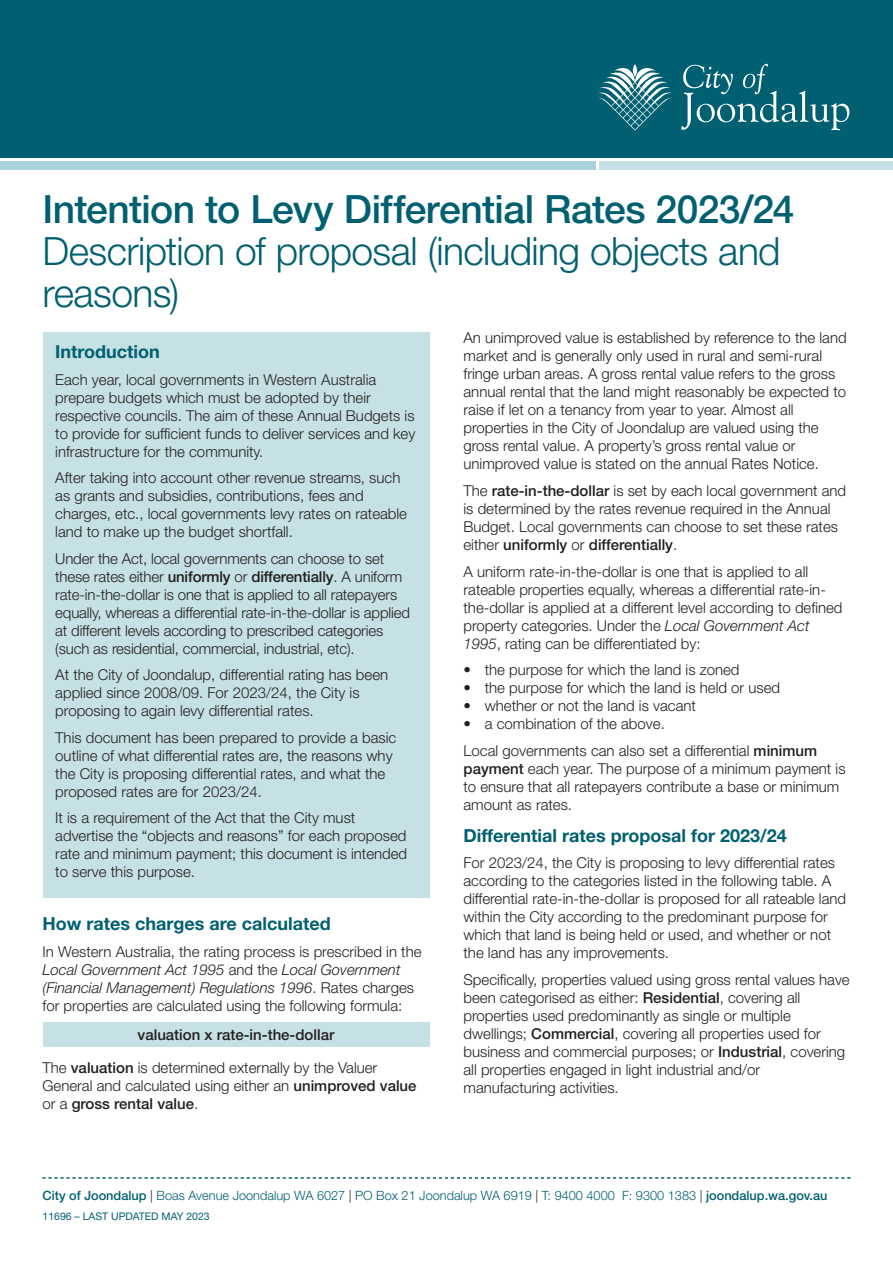
<style>
.page{position:relative;width:893px;height:1263px;background:#fff}
.page>*{position:absolute;margin:0;border:0;box-sizing:border-box;transform-origin:0 0}
.MAIN_HEAD__Bottom_Li{font:300 39px/42px "Helvetica Neue LT Std";letter-spacing:-.015em;color:#006071}
.MAIN_HEAD__Top_Line{font:500 39px "Helvetica Neue LT Std";letter-spacing:-.015em;color:#006071}
.TEXT__Sub_Heading_A{font:700 18px "Helvetica Neue LT Std";color:#006071}
.TEXT__Body{font:300 15px/18px "Helvetica Neue LT Std";color:#231f20}
.TEXT__Body-2{font:500 15px "Helvetica Neue LT Std";color:#231f20}
.t1{font:300 12.75px "Helvetica Neue LT Std";color:#006071}
.t2{font:10.5px "Helvetica Neue LT Std";color:#006071}
.s1{font-weight:500}
.s2{font-style:italic}
.s3{color:#231f20}
</style>
<div class="page">
<div style="left:0;top:0;width:893px;height:157px;background:#006071"></div>
<svg style="left:598px;top:64px;width:251px;height:67px"></svg>
<div style="left:0;top:162px;width:595px;height:8px;background:#abd3de"></div>
<div style="left:600px;top:162px;width:293px;height:8px;background:#c6e1e5"></div>
<svg style="left:43px;top:1177px;width:807px;height:1px"></svg>
<div style="left:43px;top:333px;width:386px;height:565px;background:#c6e1e5"></div>
<div style="left:43px;top:1022px;width:386px;height:25px;background:#c6e1e5"></div>
<p class="MAIN_HEAD__Top_Line" style="left:43px;top:186px;width:754px">Intention to Levy Differential Rates 2023/24</p>
<p class="MAIN_HEAD__Bottom_Li" style="left:43px;top:230px;width:740px">Description of proposal (including objects and reasons)</p>
<p class="TEXT__Sub_Heading_A" style="left:55px;top:341px;width:106px">Introduction</p>
<p class="TEXT__Body" style="left:55px;top:370px;width:362px">Each year, local governments in Western Australia prepare budgets which must be adopted by their respective councils. The aim of these Annual Budgets is to provide for sufficient funds to deliver services and key infrastructure for the community.</p>
<p class="TEXT__Body" style="left:55px;top:469px;width:353px">After taking into account other revenue streams, such as grants and subsidies, contributions, fees and charges, etc., local governments levy rates on rateable land to make up the budget shortfall.</p>
<p class="TEXT__Body" style="left:55px;top:549px;width:356px">Under the Act, local governments can choose to set these rates either <span class="s1">uniformly</span> or <span class="s1">differentially</span>. A uniform rate-in-the-dollar is one that is applied to all ratepayers equally, whereas a differential rate-in-the-dollar is applied at different levels according to prescribed categories (such as residential, commercial, industrial, etc).</p>
<p class="TEXT__Body" style="left:55px;top:666px;width:334px">At the City of Joondalup, differential rating has been applied since 2008/09. For 2023/24, the City is proposing to again levy differential rates.</p>
<p class="TEXT__Body" style="left:55px;top:728px;width:342px">This document has been prepared to provide a basic outline of what differential rates are, the reasons why the City is proposing differential rates, and what the proposed rates are for 2023/24.</p>
<p class="TEXT__Body" style="left:55px;top:809px;width:353px">It is a requirement of the Act that the City must advertise the “objects and reasons” for each proposed rate and minimum payment; this document is intended to serve this purpose.</p>
<p class="TEXT__Sub_Heading_A" style="left:43px;top:913px;width:290px">How rates charges are calculated</p>
<p class="TEXT__Body" style="left:43px;top:942px;width:380px">In Western Australia, the rating process is prescribed in the <span class="s2">Local Government Act 1995</span> and the <span class="s2">Local Government (Financial Management) Regulations 1996</span>. Rates charges for properties are calculated using the following formula:</p>
<p class="TEXT__Body-2" style="left:138px;top:1025px;width:198px">valuation x rate-in-the-dollar</p>
<p class="TEXT__Body" style="left:43px;top:1058px;width:376px">The <span class="s1">valuation</span> is determined externally by the Valuer<br>General and calculated using either an <span class="s1">unimproved value </span>or a <span class="s1">gross rental value</span>.</p>
<p class="TEXT__Body" style="left:463px;top:329px;width:385px">An unimproved value is established by reference to the land market and is generally only used in rural and semi-rural fringe urban areas. A gross rental value refers to the gross annual rental that the land might reasonably be expected to raise if let on a tenancy from year to year. Almost all properties in the City of Joondalup are valued using the gross rental value. A property’s gross rental value or unimproved value is stated on the annual Rates Notice.</p>
<p class="TEXT__Body" style="left:463px;top:481px;width:384px">The <span class="s1">rate-in-the-dollar</span> is set by each local government and is determined by the rates revenue required in the Annual Budget. Local governments can choose to set these rates either <span class="s1">uniformly</span> or <span class="s1">differentially</span>.</p>
<p class="TEXT__Body" style="left:463px;top:562px;width:381px">A uniform rate-in-the-dollar is one that is applied to all rateable properties equally, whereas a differential rate-in&shy;the-dollar is applied at a different level according to defined property categories. Under the <span class="s2">Local Government Act 1995</span>, rating can be differentiated by:</p>
<p class="TEXT__Body" style="left:463px;top:660px;width:278px">• the purpose for which the land is zoned</p>
<p class="TEXT__Body" style="left:463px;top:678px;width:318px">• the purpose for which the land is held or used</p>
<p class="TEXT__Body" style="left:463px;top:696px;width:234px">• whether or not the land is vacant</p>
<p class="TEXT__Body" style="left:463px;top:714px;width:203px">• a combination of the above.</p>
<p class="TEXT__Body" style="left:463px;top:741px;width:384px">Local governments can also set a differential <span class="s1">minimum payment</span> each year. The purpose of a minimum payment is to ensure that all ratepayers contribute a base or minimum amount as rates.</p>
<p class="TEXT__Sub_Heading_A" style="left:463px;top:824px;width:325px">Differential rates proposal for 2023/24</p>
<p class="TEXT__Body" style="left:463px;top:854px;width:384px">For 2023/24, the City is proposing to levy differential rates according to the categories listed in the following table. A differential rate-in-the-dollar is proposed for all rateable land within the City according to the predominant purpose for which that land is being held or used, and whether or not the land has any improvements.</p>
<p class="TEXT__Body" style="left:463px;top:970px;width:388px">Specifically, properties valued using gross rental values have been categorised as either: <span class="s1">Residential</span>, covering all properties used predominantly as single or multiple dwellings; <span class="s1">Commercial</span>, covering all properties used for business and commercial purposes; or <span class="s1">Industrial</span>, covering all properties engaged in light industrial and/or manufacturing activities.</p>
<p class="t1" style="left:43px;top:1187px;width:786px"><span class="s1">City of Joondalup</span> <span class="s3">|</span> Boas Avenue Joondalup WA 6027 <span class="s3">|</span> PO Box 21 Joondalup WA 6919 <span class="s3">|</span> T: 9400 4000 F: 9300 1383 <span class="s3">|</span> <span class="s1">joondalup.wa.gov.au</span></p>
<p class="t2" style="left:43px;top:1210px;width:169px">11696 – LAST UPDATED MAY 2023</p>
</div>
